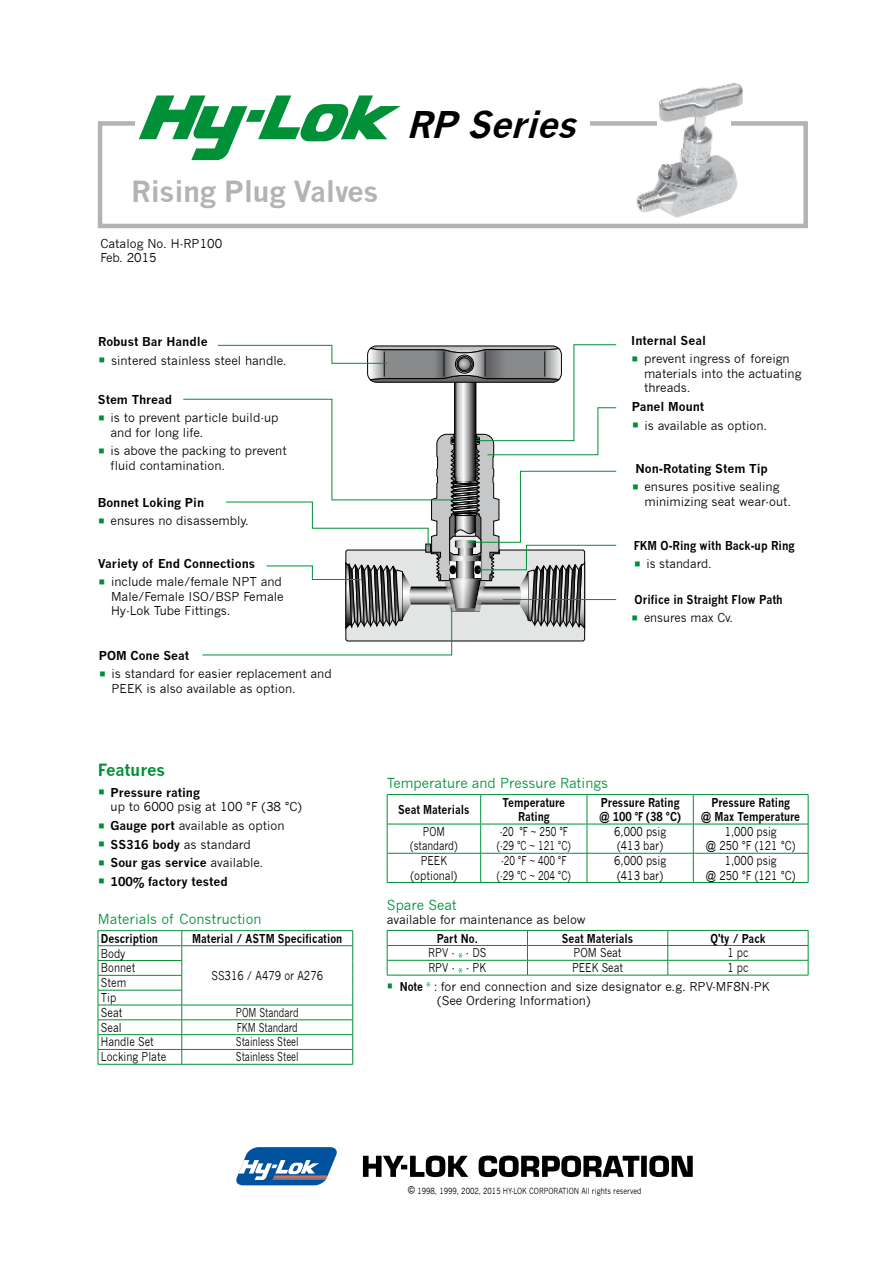
<style>
.page{position:relative;width:893px;height:1263px;background:#fff}
.page>*{position:absolute;margin:0;border:0;box-sizing:border-box;transform-origin:0 0}
.t1{font:italic 700 36px "News Gothic";color:#000}
.t2{font:700 28.5px "News Gothic";letter-spacing:-.015em;color:#b1b3b4}
.t3{font:700 16.5px "News Gothic";color:#009037}
.t4{font:13.5px "News Gothic";color:#009037}
.t5{font:12px/14.4px "News Gothic";color:#000}
.t6{font:12px/14.4px "News Gothic";color:#000;scale:.85 1}
.t7{font:700 12px/14.4px "News Gothic";color:#000;text-align:center;scale:.85 1}
.t8{font:700 12px "News Gothic";color:#000}
.t9{font:12px/14.4px "News Gothic";color:#000;scale:.75 1}
.t10{font:700 12px "News Gothic";color:#000;scale:.9 1}
.t11{font:12px/14.4px "News Gothic";color:#000;text-align:center;scale:.8 1}
.t12{font:8.25px "News Gothic";color:#000;scale:.85 1}
.s1{font-weight:700}
.s2{color:#009037}
.s3{font-size:10.5px}
</style>
<div class="page">
<div style="left:98px;top:121px;width:710px;height:107px;border:4px solid #b1b3b4"></div>
<svg style="left:363px;top:1155px;width:105px;height:22px"></svg>
<svg style="left:479px;top:1155px;width:160px;height:22px"></svg>
<div style="left:641px;top:1156px;width:6px;height:21px;background:#000"></div>
<svg style="left:649px;top:1155px;width:44px;height:22px"></svg>
<svg style="left:236px;top:1147px;width:101px;height:38px"></svg>
<svg style="left:183px;top:344px;width:434px;height:311px"></svg>
<div style="left:549px;top:109px;width:40px;height:29px;background:#fff"></div>
<div style="left:135px;top:80px;width:434px;height:73px;background:#fff"></div>
<img style="left:634px;top:83px;width:112px;height:135px">
<hr style="left:98px;top:930px;width:84px;height:1px;background:#009037">
<hr style="left:182px;top:930px;width:171px;height:1px;background:#009037">
<hr style="left:98px;top:960px;width:84px;height:1px;background:#009037">
<hr style="left:98px;top:975px;width:84px;height:1px;background:#009037">
<hr style="left:98px;top:990px;width:84px;height:1px;background:#009037">
<hr style="left:98px;top:1005px;width:84px;height:1px;background:#009037">
<hr style="left:182px;top:1005px;width:171px;height:1px;background:#009037">
<hr style="left:98px;top:1019px;width:84px;height:1px;background:#009037">
<hr style="left:182px;top:1019px;width:171px;height:1px;background:#009037">
<hr style="left:98px;top:1034px;width:84px;height:1px;background:#009037">
<hr style="left:182px;top:1034px;width:171px;height:1px;background:#009037">
<hr style="left:98px;top:1049px;width:84px;height:1px;background:#009037">
<svg style="left:98px;top:931px;width:1px;height:133px"></svg>
<hr style="left:182px;top:1049px;width:171px;height:1px;background:#009037">
<svg style="left:182px;top:931px;width:1px;height:133px"></svg>
<svg style="left:352px;top:931px;width:1px;height:133px"></svg>
<hr style="left:98px;top:1064px;width:84px;height:1px;background:#009037">
<hr style="left:182px;top:1064px;width:171px;height:1px;background:#009037">
<hr style="left:98px;top:945px;width:84px;height:1px;background:#009037">
<hr style="left:182px;top:945px;width:171px;height:1px;background:#009037">
<hr style="left:387px;top:794px;width:94px;height:1px;background:#009037">
<hr style="left:481px;top:794px;width:106px;height:1px;background:#009037">
<hr style="left:587px;top:794px;width:106px;height:1px;background:#009037">
<hr style="left:693px;top:794px;width:115px;height:1px;background:#009037">
<hr style="left:387px;top:853px;width:94px;height:1px;background:#009037">
<svg style="left:387px;top:795px;width:1px;height:87px"></svg>
<hr style="left:481px;top:853px;width:106px;height:1px;background:#009037">
<svg style="left:480px;top:795px;width:1px;height:87px"></svg>
<hr style="left:587px;top:853px;width:106px;height:1px;background:#009037">
<svg style="left:587px;top:795px;width:1px;height:87px"></svg>
<hr style="left:693px;top:853px;width:115px;height:1px;background:#009037">
<svg style="left:693px;top:795px;width:1px;height:87px"></svg>
<svg style="left:808px;top:795px;width:1px;height:87px"></svg>
<hr style="left:387px;top:882px;width:94px;height:1px;background:#009037">
<hr style="left:481px;top:882px;width:106px;height:1px;background:#009037">
<hr style="left:587px;top:882px;width:106px;height:1px;background:#009037">
<hr style="left:693px;top:882px;width:115px;height:1px;background:#009037">
<hr style="left:387px;top:824px;width:94px;height:1px;background:#009037">
<hr style="left:481px;top:824px;width:106px;height:1px;background:#009037">
<hr style="left:587px;top:824px;width:106px;height:1px;background:#009037">
<hr style="left:693px;top:824px;width:115px;height:1px;background:#009037">
<hr style="left:387px;top:930px;width:140px;height:1px;background:#009037">
<hr style="left:527px;top:930px;width:141px;height:1px;background:#009037">
<hr style="left:668px;top:930px;width:140px;height:1px;background:#009037">
<hr style="left:387px;top:960px;width:140px;height:1px;background:#009037">
<svg style="left:387px;top:930px;width:1px;height:45px"></svg>
<hr style="left:527px;top:960px;width:141px;height:1px;background:#009037">
<svg style="left:527px;top:930px;width:1px;height:45px"></svg>
<hr style="left:668px;top:960px;width:140px;height:1px;background:#009037">
<svg style="left:667px;top:930px;width:1px;height:45px"></svg>
<svg style="left:808px;top:930px;width:1px;height:45px"></svg>
<hr style="left:387px;top:975px;width:140px;height:1px;background:#009037">
<hr style="left:527px;top:975px;width:141px;height:1px;background:#009037">
<hr style="left:668px;top:975px;width:140px;height:1px;background:#009037">
<hr style="left:387px;top:945px;width:140px;height:1px;background:#009037">
<hr style="left:527px;top:945px;width:141px;height:1px;background:#009037">
<hr style="left:668px;top:945px;width:140px;height:1px;background:#009037">
<svg style="left:139px;top:95px;width:262px;height:65px"></svg>
<h2 class="t2" style="left:131px;top:174px;width:249px">Rising Plug Valves</h2>
<p class="t5" style="left:100px;top:236px;width:123px">Catalog No. H-RP100<br>Feb. 2015</p>
<h1 class="t1" style="left:406px;top:103px;width:183px">RP Series</h1>
<p class="t8" style="left:98px;top:334px;width:111px">Robust Bar Handle</p>
<p class="t5" style="left:111px;top:353px;width:177px">sintered stainless steel handle.</p>
<p class="t8" style="left:98px;top:392px;width:76px">Stem Thread</p>
<p class="t5" style="left:111px;top:411px;width:170px">is to prevent particle build-up and for long life.</p>
<p class="t5" style="left:111px;top:444px;width:178px">is above the packing to prevent fluid contamination.</p>
<p class="t8" style="left:98px;top:495px;width:108px">Bonnet Loking Pin</p>
<p class="t5" style="left:111px;top:514px;width:140px">ensures no disassembly.</p>
<p class="t8" style="left:98px;top:556px;width:158px">Variety of End Connections</p>
<p class="t5" style="left:111px;top:575px;width:174px">include male/female NPT and<br>Male/Female ISO/BSP Female<br>Hy-Lok Tube Fittings.</p>
<p class="t8" style="left:99px;top:648px;width:92px">POM Cone Seat</p>
<p class="t5" style="left:112px;top:667px;width:222px">is standard for easier replacement and<br>PEEK is also available as option.</p>
<h3 class="t3" style="left:98px;top:760px;width:69px">Features</h3>
<p class="t8" style="left:111px;top:785px;width:91px">Pressure rating</p>
<p class="t5" style="left:111px;top:798px;width:193px;line-height:18.6px">up to 6000 psig at 100 °F (38 °C)<br><span class="s1">Gauge port</span> available as option<br><span class="s1">SS316 body</span> as standard<br><span class="s1">Sour gas service</span> available.<br><span class="s1">100% factory tested</span></p>
<p class="t4" style="left:98px;top:912px;width:165px">Materials of Construction</p>
<p class="t7" style="left:101px;top:931px;width:69px">Description</p>
<p class="t7" style="left:192px;top:931px;width:178px">Material / ASTM Specification</p>
<p class="t6" style="left:101px;top:946px;width:30px">Body</p>
<p class="t6" style="left:211px;top:968px;width:133px">SS316 / A479 or A276</p>
<p class="t6" style="left:101px;top:961px;width:42px;line-height:14.9px">Bonnet<br>Stem<br>Tip<br>Seat</p>
<p class="t9" style="left:236px;top:1005px;width:85px">POM Standard</p>
<p class="t6" style="left:101px;top:1020px;width:26px">Seal</p>
<p class="t9" style="left:237px;top:1020px;width:83px">FKM Standard</p>
<p class="t6" style="left:101px;top:1035px;width:64px">Handle Set</p>
<p class="t9" style="left:236px;top:1035px;width:85px">Stainless Steel</p>
<p class="t6" style="left:101px;top:1050px;width:78px">Locking Plate</p>
<p class="t9" style="left:236px;top:1050px;width:85px">Stainless Steel</p>
<p class="t8" style="left:631px;top:333px;width:76px">Internal Seal</p>
<p class="t5" style="left:644px;top:352px;width:159px">prevent ingress of foreign materials into the actuating threads.</p>
<p class="t8" style="left:632px;top:399px;width:74px">Panel Mount</p>
<p class="t5" style="left:644px;top:418px;width:124px">is available as option.</p>
<p class="t8" style="left:635px;top:461px;width:134px">Non-Rotating Stem Tip</p>
<p class="t5" style="left:644px;top:480px;width:148px">ensures positive sealing minimizing seat wear-out.</p>
<p class="t10" style="left:634px;top:538px;width:180px">FKM O-Ring with Back-up Ring</p>
<p class="t5" style="left:646px;top:557px;width:67px">is standard.</p>
<p class="t10" style="left:635px;top:592px;width:166px">Orifice in Straight Flow Path</p>
<p class="t5" style="left:644px;top:611px;width:91px">ensures max Cv.</p>
<p class="t4" style="left:387px;top:776px;width:223px">Temperature and Pressure Ratings</p>
<p class="t7" style="left:398px;top:802px;width:86px">Seat Materials</p>
<p class="t7" style="left:502px;top:795px;width:75px">Temperature<br>Rating</p>
<p class="t7" style="left:600px;top:795px;width:97px;text-align:left">Pressure Rating @ 100 °F (38 °C)</p>
<p class="t7" style="left:701px;top:795px;width:118px">Pressure Rating<br>@ Max Temperature</p>
<p class="t11" style="left:410px;top:824px;width:61px">POM (standard)</p>
<p class="t9" style="left:497px;top:824px;width:100px">-20 °F ~ 250 °F (-29 °C ~ 121 °C)</p>
<p class="t6" style="left:614px;top:824px;width:63px">6,000 psig (413 bar)</p>
<p class="t6" style="left:706px;top:824px;width:107px;text-align:center">1,000 psig<br>@ 250 °F (121 °C)</p>
<p class="t6" style="left:411px;top:853px;width:56px;text-align:center">PEEK (optional)</p>
<p class="t9" style="left:497px;top:853px;width:100px;text-align:center">-20 °F ~ 400 °F (-29 °C ~ 204 °C)</p>
<p class="t6" style="left:614px;top:853px;width:63px">6,000 psig (413 bar)</p>
<p class="t6" style="left:706px;top:853px;width:107px;text-align:center">1,000 psig<br>@ 250 °F (121 °C)</p>
<p class="t4" style="left:387px;top:897px;width:71px">Spare Seat</p>
<p class="t5" style="left:387px;top:913px;width:200px">available for maintenance as below</p>
<p class="t7" style="left:437px;top:931px;width:50px">Part No.</p>
<p class="t7" style="left:562px;top:931px;width:86px">Seat Materials</p>
<p class="t7" style="left:710px;top:931px;width:66px">Q'ty / Pack</p>
<p class="t6" style="left:428px;top:946px;width:70px">RPV - <span class="s2">*</span> - DS</p>
<p class="t6" style="left:574px;top:946px;width:58px">POM Seat</p>
<p class="t6" style="left:727px;top:946px;width:27px">1 pc</p>
<p class="t6" style="left:428px;top:961px;width:70px">RPV - <span class="s2">*</span> - PK</p>
<p class="t6" style="left:572px;top:961px;width:62px">PEEK Seat</p>
<p class="t6" style="left:400px;top:958px;width:437px;line-height:18.6px;text-indent:328px">1 pc<br><span class="s1">Note</span> <span class="s2">*</span> : for end connection and size designator e.g. RPV-MF8N-PK</p>
<p class="t5" style="left:437px;top:993px;width:155px">(See Ordering Information)</p>
<p class="t12" style="left:408px;top:1186px;width:276px"><span class="s3">©</span> 1998, 1999, 2002, 2015 HY-LOK CORPORATION All rights reserved</p>
</div>
